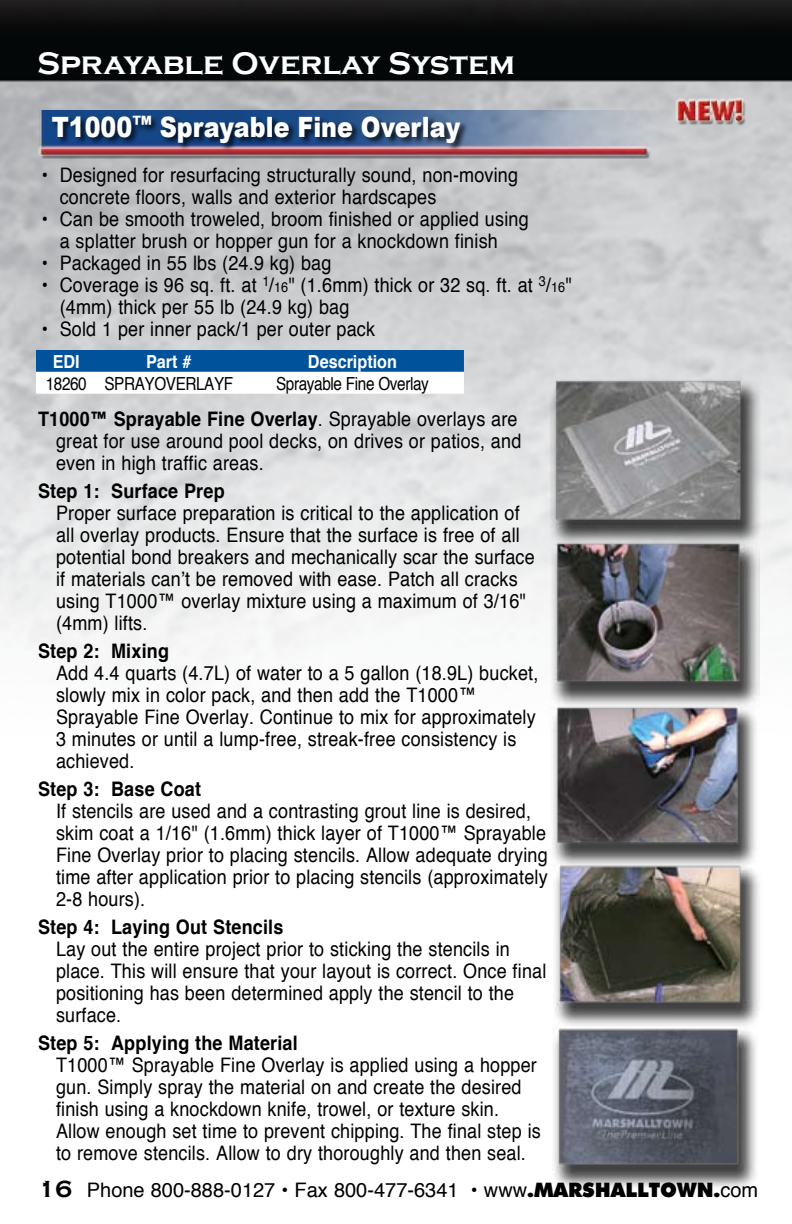
<style>
.page{position:relative;width:792px;height:1224px;background:#fff}
.page>*{position:absolute;margin:0;border:0;box-sizing:border-box;transform-origin:0 0}
.t1{font:700 32px "Copperplate Gothic";color:#fff}
.t2{font:900 28px "Arial";color:#fff;scale:.85 1}
.t3{font:20px/22px "Helvetica";letter-spacing:.01em;color:#000;scale:.9 1}
.t4{font:700 20px "Helvetica";letter-spacing:.01em;color:#000;scale:.9 1}
.t5{font:20px "Helvetica";letter-spacing:.01em;color:#000}
.t6{font:18px "Helvetica";letter-spacing:-.025em;color:#000;scale:.85 1}
.t7{font:700 18px "Helvetica";color:#fff;scale:.9 1}
.s1{font-size:24px}
.s2{font-size:14px}
.s3{font-weight:700}
.s4{font-family:"Copperplate Gothic";font-weight:700;font-size:24px}
.s5{font-family:"Futuri SW";font-weight:700;font-stretch:expanded}
</style>
<div class="page">
<img style="left:0;top:0;width:792px;height:676px">
<img style="left:38px;top:110px;width:636px;height:49px">
<div style="left:52px;top:116px;width:613px;height:49px;background:#000;opacity:.75"></div>
<img style="left:676px;top:97px;width:69px;height:29px">
<svg style="left:36px;top:350px;width:428px;height:44px"></svg>
<img style="left:552px;top:715px;width:204px;height:135px">
<img style="left:552px;top:1030px;width:204px;height:158px">
<img style="left:553px;top:850px;width:207px;height:180px">
<img style="left:543px;top:532px;width:217px;height:183px">
<img style="left:549px;top:368px;width:219px;height:185px">
<h1 class="t1" style="left:37px;top:46px;width:479px">Sprayable Overlay System</h1>
<h2 class="t2" style="left:52px;top:111px;width:482px">T1000<span class="s1">™</span> Sprayable Fine Overlay</h2>
<p class="t3" style="left:60px;top:163px;width:511px;text-indent:-18px">• Designed for resurfacing structurally sound, non-moving concrete floors, walls and exterior hardscapes</p>
<p class="t3" style="left:60px;top:207px;width:523px;text-indent:-18px">• Can be smooth troweled, broom finished or applied using a splatter brush or hopper gun for a knockdown finish</p>
<p class="t3" style="left:42px;top:251px;width:323px">• Packaged in 55 lbs (24.9 kg) bag</p>
<p class="t3" style="left:60px;top:273px;width:570px;text-indent:-18px">• Coverage is 96 sq. ft. at <sup>1</sup>/<span class="s2">16</span>" (1.6mm) thick or 32 sq. ft. at <sup>3</sup>/<span class="s2">16</span>" (4mm) thick per 55 lb (24.9 kg) bag</p>
<p class="t3" style="left:42px;top:317px;width:372px">• Sold 1 per inner pack/1 per outer pack</p>
<p class="t7" style="left:53px;top:345px;width:32px">EDI</p>
<p class="t7" style="left:146px;top:345px;width:52px">Part #</p>
<p class="t7" style="left:308px;top:345px;width:101px">Description</p>
<p class="t6" style="left:46px;top:368px;width:222px">18260 SPRAYOVERLAYF</p>
<p class="t6" style="left:276px;top:368px;width:181px">Sprayable Fine Overlay</p>
<p class="t3" style="left:56px;top:407px;width:519px;text-indent:-18px"><span class="s3">T1000™ Sprayable Fine Overlay</span>. Sprayable overlays are great for use around pool decks, on drives or patios, and even in high traffic areas.</p>
<p class="t4" style="left:38px;top:473px;width:209px">Step 1: Surface Prep</p>
<p class="t3" style="left:56px;top:501px;width:534px">Proper surface preparation is critical to the application of all overlay products. Ensure that the surface is free of all potential bond breakers and mechanically scar the surface if materials can’t be removed with ease. Patch all cracks using T1000™ overlay mixture using a maximum of 3/16" (4mm) lifts.</p>
<p class="t4" style="left:38px;top:633px;width:147px">Step 2: Mixing</p>
<p class="t3" style="left:56px;top:661px;width:538px">Add 4.4 quarts (4.7L) of water to a 5 gallon (18.9L) bucket, slowly mix in color pack, and then add the T1000™ Sprayable Fine Overlay. Continue to mix for approximately 3 minutes or until a lump-free, streak-free consistency is achieved.</p>
<p class="t4" style="left:38px;top:771px;width:183px">Step 3: Base Coat</p>
<p class="t3" style="left:56px;top:799px;width:548px">If stencils are used and a contrasting grout line is desired, skim coat a 1/16" (1.6mm) thick layer of T1000™ Sprayable Fine Overlay prior to placing stencils. Allow adequate drying time after application prior to placing stencils (approximately 2-8 hours).</p>
<p class="t4" style="left:38px;top:909px;width:274px">Step 4: Laying Out Stencils</p>
<p class="t3" style="left:56px;top:937px;width:546px">Lay out the entire project prior to sticking the stencils in place. This will ensure that your layout is correct. Once final positioning has been determined apply the stencil to the surface.</p>
<p class="t4" style="left:38px;top:1025px;width:290px">Step 5: Applying the Material</p>
<p class="t3" style="left:56px;top:1053px;width:540px">T1000™ Sprayable Fine Overlay is applied using a hopper gun. Simply spray the material on and create the desired finish using a knockdown knife, trowel, or texture skin.<br>Allow enough set time to prevent chipping. The final step is to remove stencils. Allow to dry thoroughly and then seal.</p>
<p class="t5" style="left:38px;top:1173px;width:722px"><span class="s4">16</span> Phone 800-888-0127 • Fax 800-477-6341 • www<span class="s5">.MARSHALLTOWN.</span>com</p>
</div>
